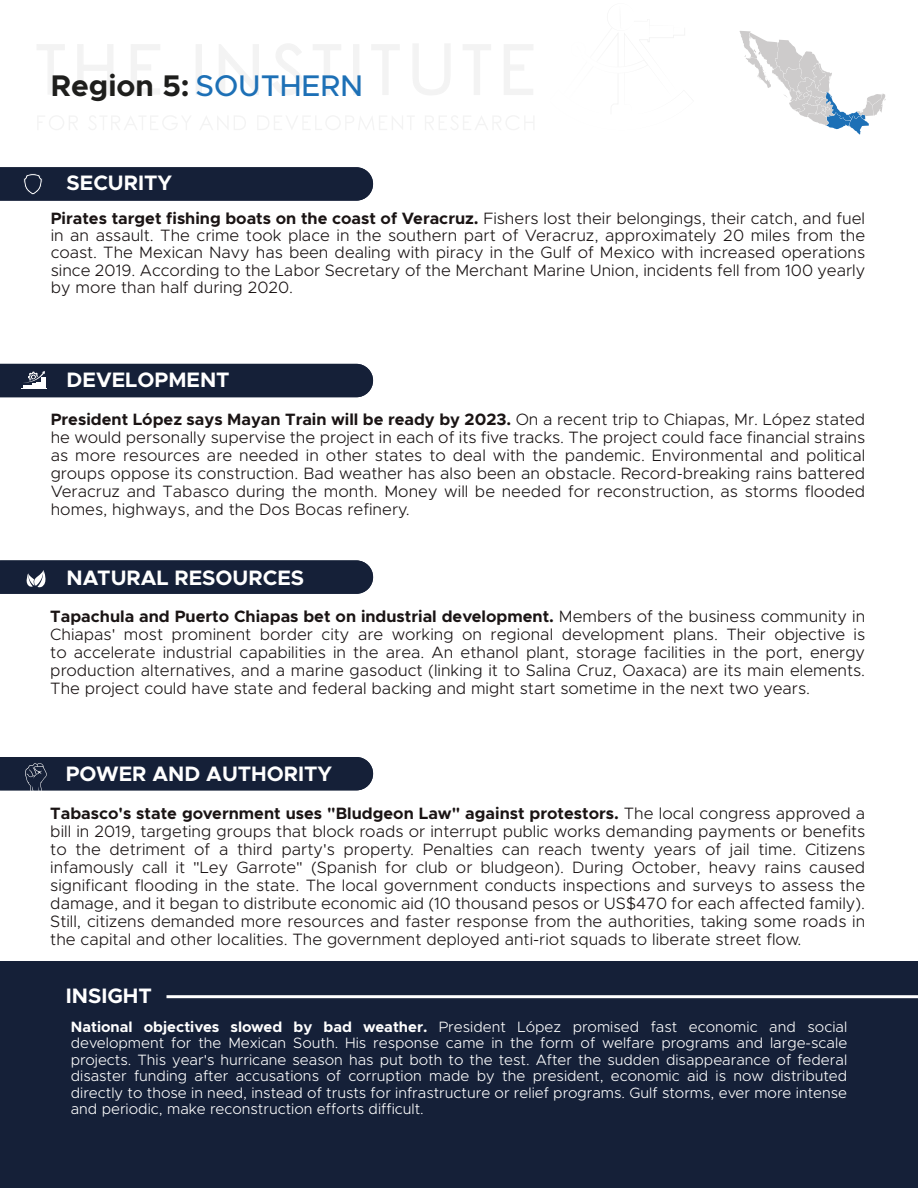
<style>
.page{position:relative;width:918px;height:1188px;background:#fff}
.page>*{position:absolute;margin:0;border:0;box-sizing:border-box;transform-origin:0 0}
.t1{font:700 30px "Metropolis";color:#1e1e1c}
.t2{font:700 21px "Metropolis";color:#fff}
.t3{font:300 16.5px/18px "Metropolis";color:#1a1414;text-align:justify}
.t4{font:300 15px/16.5px "Metropolis";color:#fff;text-align:justify}
.s1{font-weight:500;color:#1d70b6}
.s2{font-weight:700}
</style>
<div class="page">
<div style="left:0;top:962px;width:918px;height:226px;background:#152038"></div>
<hr style="left:166px;top:995px;width:752px;height:3px;background:#fff">
<svg style="left:37px;top:44px;width:28px;height:50px"></svg>
<svg style="left:78px;top:44px;width:35px;height:50px"></svg>
<svg style="left:131px;top:44px;width:29px;height:50px"></svg>
<svg style="left:425px;top:116px;width:109px;height:14px"></svg>
<div style="left:196px;top:44px;width:6px;height:51px;background:#f3f3f3"></div>
<svg style="left:219px;top:44px;width:40px;height:51px"></svg>
<svg style="left:273px;top:44px;width:29px;height:51px"></svg>
<svg style="left:313px;top:44px;width:28px;height:51px"></svg>
<div style="left:353px;top:44px;width:6px;height:51px;background:#f3f3f3"></div>
<svg style="left:372px;top:44px;width:27px;height:51px"></svg>
<svg style="left:413px;top:44px;width:37px;height:51px"></svg>
<svg style="left:463px;top:44px;width:28px;height:51px"></svg>
<svg style="left:504px;top:44px;width:29px;height:51px"></svg>
<svg style="left:739px;top:31px;width:147px;height:104px"></svg>
<svg style="left:0;top:116px;width:411px;height:85px"></svg>
<div style="left:0;top:364px;width:373px;height:33px;background:#152038"></div>
<div style="left:0;top:560px;width:373px;height:34px;background:#152038"></div>
<div style="left:0;top:757px;width:373px;height:34px;background:#152038"></div>
<h1 class="t1" style="left:51px;top:67px;width:314px">Region 5: <span class="s1">SOUTHERN</span></h1>
<p class="t2" style="left:67px;top:170px;width:107px">SECURITY</p>
<p class="t3" style="left:51px;top:209px;width:816px;line-height:17.2px"><span class="s2">Pirates target fishing boats on the coast of Veracruz.</span> Fishers lost their belongings, their catch, and fuel in an assault. The crime took place in the southern part of Veracruz, approximately 20 miles from the coast. The Mexican Navy has been dealing with piracy in the Gulf of Mexico with increased operations since 2019. According to the Labor Secretary of the Merchant Marine Union, incidents fell from 100 yearly by more than half during 2020.</p>
<p class="t2" style="left:67px;top:367px;width:165px">DEVELOPMENT</p>
<p class="t3" style="left:51px;top:410px;width:816px"><span class="s2">President López says Mayan Train will be ready by 2023.</span> On a recent trip to Chiapas, Mr. López stated he would personally supervise the project in each of its five tracks. The project could face financial strains as more resources are needed in other states to deal with the pandemic. Environmental and political groups oppose its construction. Bad weather has also been an obstacle. Record-breaking rains battered Veracruz and Tabasco during the month. Money will be needed for reconstruction, as storms flooded homes, highways, and the Dos Bocas refinery.</p>
<p class="t2" style="left:67px;top:565px;width:239px">NATURAL RESOURCES</p>
<p class="t3" style="left:50px;top:607px;width:817px"><span class="s2">Tapachula and Puerto Chiapas bet on industrial development.</span> Members of the business community in Chiapas' most prominent border city are working on regional development plans. Their objective is to accelerate industrial capabilities in the area. An ethanol plant, storage facilities in the port, energy production alternatives, and a marine gasoduct (linking it to Salina Cruz, Oaxaca) are its main elements.<br>The project could have state and federal backing and might start sometime in the next two years.</p>
<p class="t2" style="left:66px;top:761px;width:268px">POWER AND AUTHORITY</p>
<p class="t3" style="left:50px;top:805px;width:817px"><span class="s2">Tabasco's state government uses "Bludgeon Law" against protestors.</span> The local congress approved a bill in 2019, targeting groups that block roads or interrupt public works demanding payments or benefits to the detriment of a third party's property. Penalties can reach twenty years of jail time. Citizens infamously call it "Ley Garrote" (Spanish for club or bludgeon). During October, heavy rains caused significant flooding in the state. The local government conducts inspections and surveys to assess the damage, and it began to distribute economic aid (10 thousand pesos or US$470 for each affected family).<br>Still, citizens demanded more resources and faster response from the authorities, taking some roads in the capital and other localities. The government deployed anti-riot squads to liberate street flow.</p>
<p class="t2" style="left:66px;top:982px;width:88px">INSIGHT</p>
<p class="t4" style="left:71px;top:1018px;width:778px"><span class="s2">National objectives slowed by bad weather.</span> President López promised fast economic and social development for the Mexican South. His response came in the form of welfare programs and large-scale projects. This year's hurricane season has put both to the test. After the sudden disappearance of federal disaster funding after accusations of corruption made by the president, economic aid is now distributed directly to those in need, instead of trusts for infrastructure or relief programs. Gulf storms, ever more intense and periodic, make reconstruction efforts difficult.</p>
</div>
